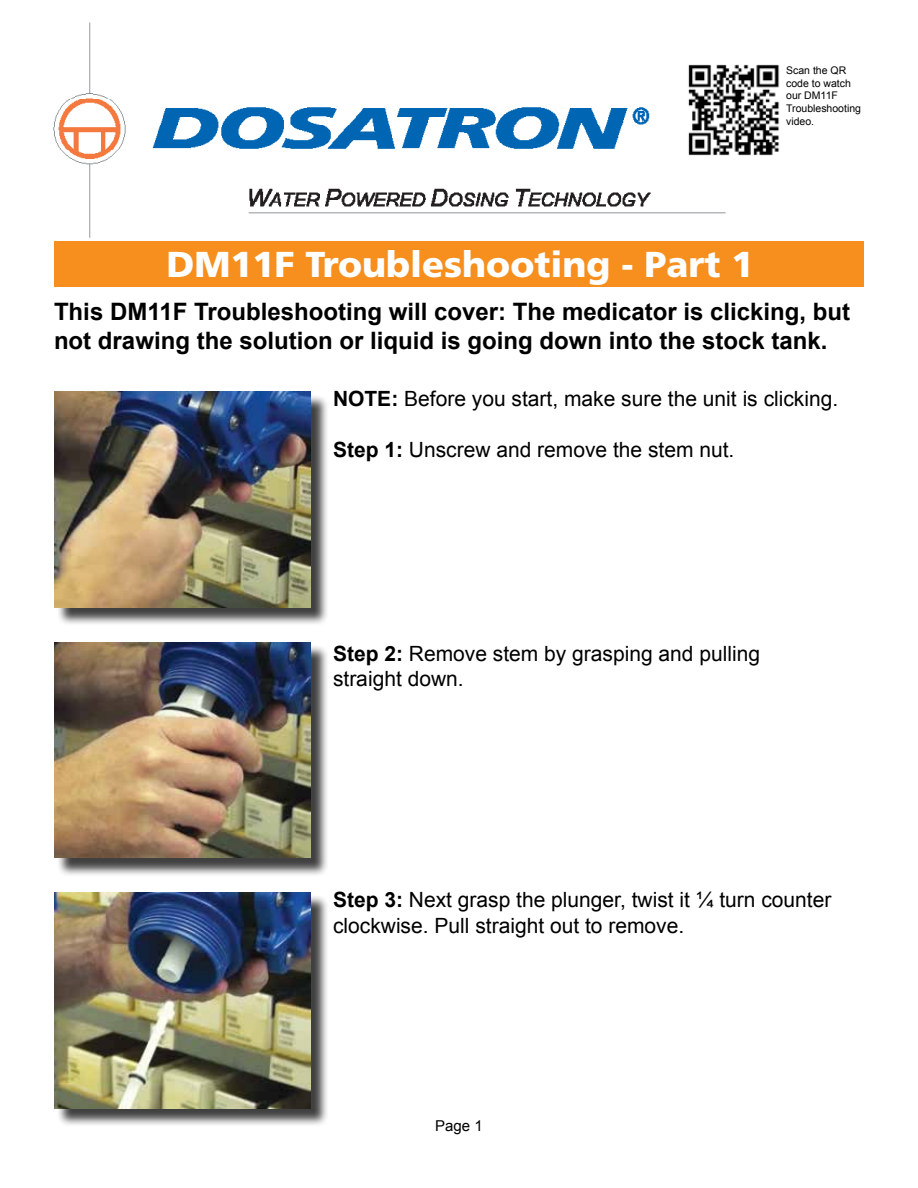
<style>
.page{position:relative;width:918px;height:1188px;background:#fff}
.page>*{position:absolute;margin:0;border:0;box-sizing:border-box;transform-origin:0 0}
.t1{font:900 36px "Frutiger";color:#fff}
.t2{font:700 24px/28.5px "Arial";color:#000}
.t3{font:21px/25.2px "Arial";color:#000}
.t4{font:15px "Arial";color:#000}
.t5{font:10.5px/12.6px "Arial";color:#000}
.s1{font-weight:700}
</style>
<div class="page">
<img style="left:53px;top:22px;width:673px;height:216px">
<img style="left:678px;top:54px;width:102px;height:112px">
<div style="left:56px;top:894px;width:273px;height:233px;background:#000;opacity:.75"></div>
<img style="left:54px;top:892px;width:257px;height:216px">
<div style="left:54px;top:241px;width:810px;height:46px;background:#f78f1e"></div>
<div style="left:56px;top:394px;width:273px;height:232px;background:#000;opacity:.75"></div>
<img style="left:54px;top:392px;width:257px;height:216px">
<div style="left:56px;top:644px;width:273px;height:232px;background:#000;opacity:.75"></div>
<img style="left:54px;top:642px;width:257px;height:216px">
<p class="t5" style="left:786px;top:64px;width:76px">Scan the QR code to watch our DM11F<br>Troubleshooting video.</p>
<h1 class="t1" style="left:166px;top:243px;width:589px">DM11F Troubleshooting - Part 1</h1>
<p class="t2" style="left:54px;top:299px;width:798px">This DM11F Troubleshooting will cover: The medicator is clicking, but not drawing the solution or liquid is going down into the stock tank.</p>
<p class="t3" style="left:333px;top:386px;width:507px"><span class="s1">NOTE:</span> Before you start, make sure the unit is clicking.</p>
<p class="t3" style="left:333px;top:437px;width:403px"><span class="s1">Step 1:</span> Unscrew and remove the stem nut.</p>
<p class="t3" style="left:333px;top:641px;width:429px"><span class="s1">Step 2:</span> Remove stem by grasping and pulling straight down.</p>
<p class="t3" style="left:333px;top:888px;width:500px"><span class="s1">Step 3:</span> Next grasp the plunger, twist it ¼ turn counter clockwise. Pull straight out to remove.</p>
<p class="t4" style="left:435px;top:1116px;width:49px">Page 1</p>
</div>
